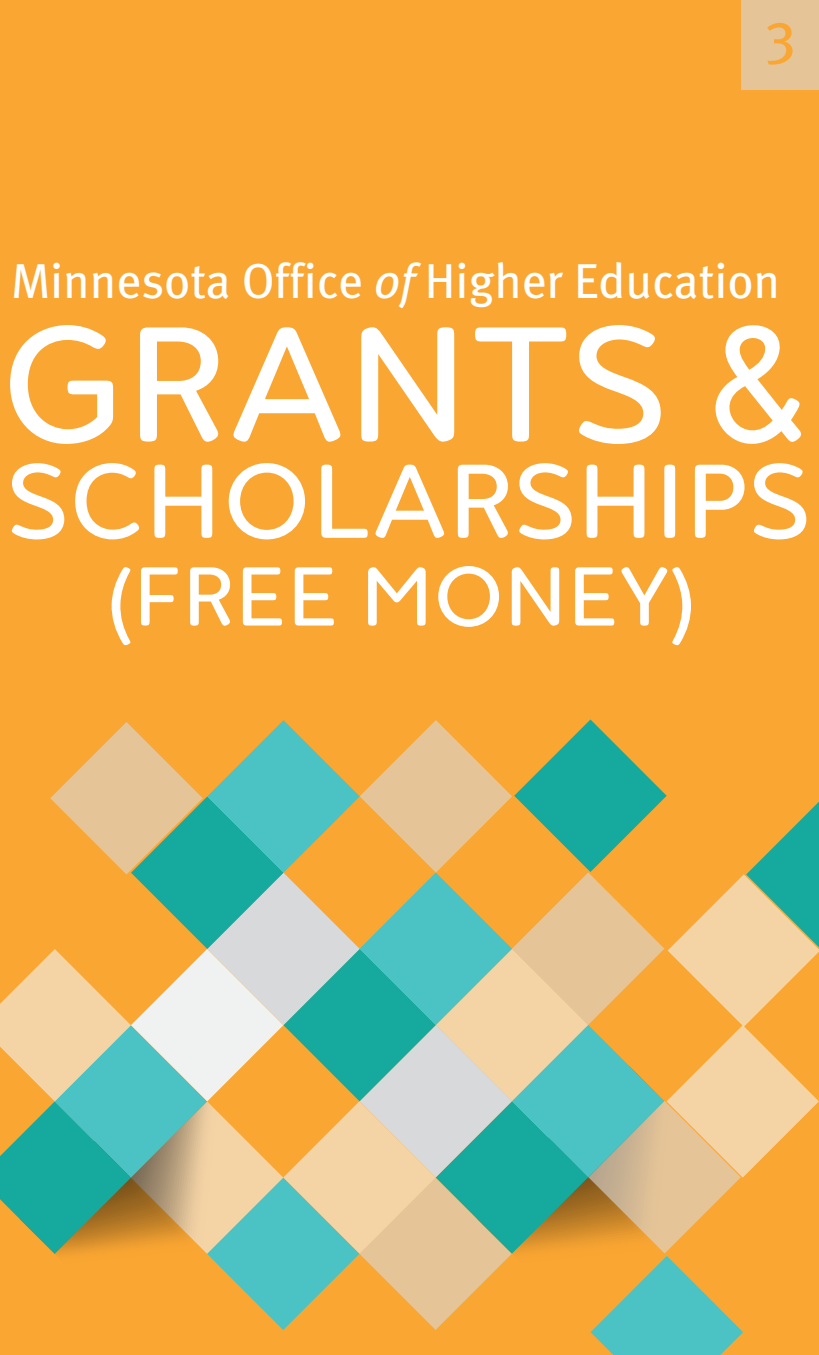
<style>
.page{position:relative;width:819px;height:1355px;background:#fff}
.page>*{position:absolute;margin:0;border:0;box-sizing:border-box;transform-origin:0 0}
.t1{font:158.2px "Luengo";color:#fff}
.t2{font:101.5px "Luengo";color:#fff}
.t3{font:80.85px "Luengo";color:#fff}
.t4{font:59.5px "Meta";color:#faa633}
.t5{font:49px "Meta";color:#fff}
.s1{font-style:italic}
</style>
<div class="page">
<div style="left:0;top:0;width:819px;height:1354px;background:#faa633"></div>
<svg style="left:0;top:719px;width:819px;height:635px"></svg>
<div style="left:741px;top:0;width:78px;height:89px;background:#e5c497"></div>
<p class="t4" style="left:765px;top:-2px;width:32px">3</p>
<p class="t5" style="left:11px;top:252px;width:771px">Minnesota Office <span class="s1">of</span> Higher Education</p>
<p class="t1" style="left:0;top:275px;width:807px">GRANTS &amp;</p>
<p class="t2" style="left:6px;top:431px;width:806px">SCHOLARSHIPS</p>
<p class="t3" style="left:106px;top:540px;width:592px">(FREE MONEY)</p>
</div>
